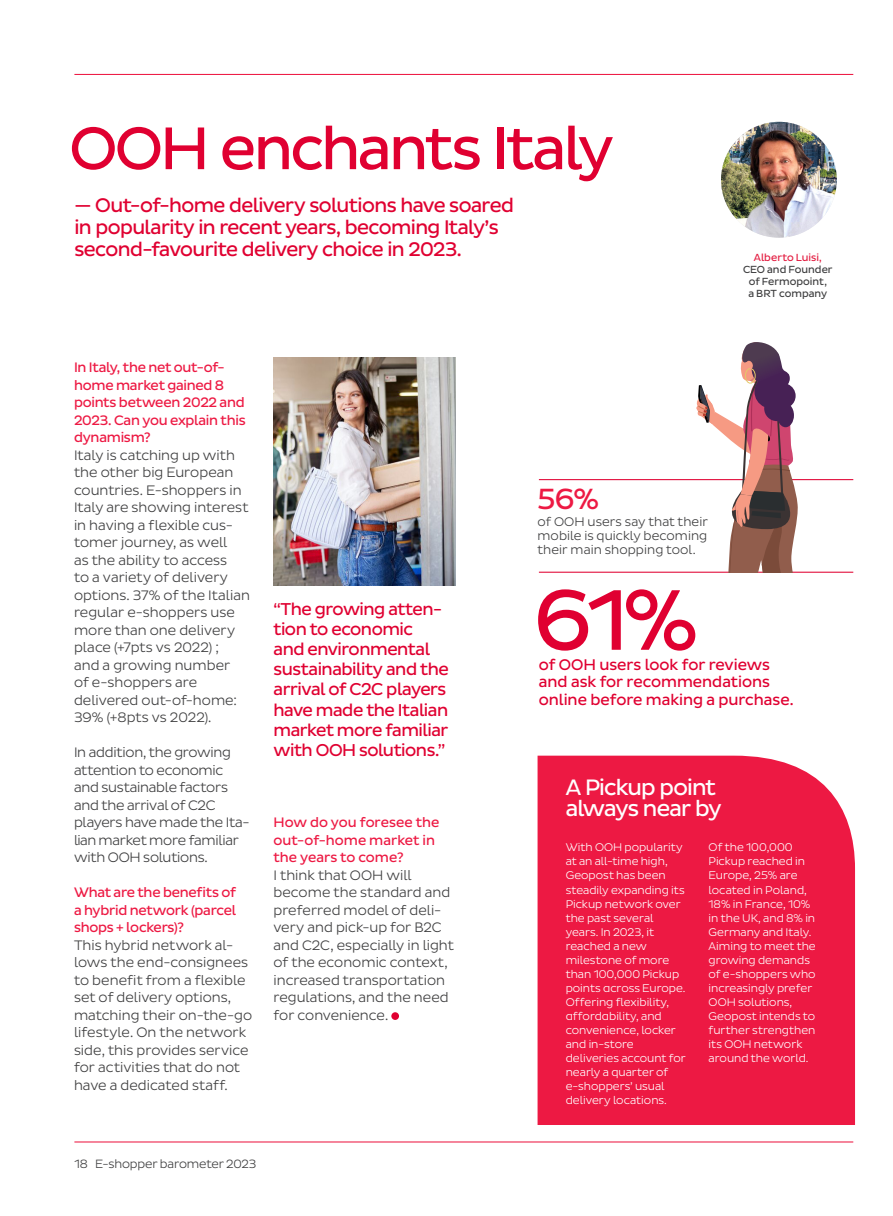
<style>
.page{position:relative;width:893px;height:1216px;background:#fff}
.page>*{position:absolute;margin:0;border:0;box-sizing:border-box;transform-origin:0 0}
.t1{font:87.5px "Pluto Sans DPD Regular";color:#e00031}
.t2{font:61.25px "Pluto Sans DPD Regular";letter-spacing:-.04em;color:#e00031}
.t3{font:29.75px "Pluto Sans DPD Regular";color:#ed1943}
.t4{font:22.75px/21px "Pluto Sans DPD Regular";letter-spacing:-.035em;color:#fff}
.t5{font:20.12px/21.9px "Pluto Sans DPD Regular";letter-spacing:-.025em;color:#e00031}
.t6{font:17.5px/20.1px "Pluto Sans DPD Regular";letter-spacing:-.025em;color:#e00031}
.t7{font:15.75px/17.5px "Pluto Sans DPD Regular";color:#e00031}
.t8{font:14px/17.5px "Pluto Sans DPD Light";color:#3e3e3f}
.t9{font:14px/17.5px "Pluto Sans DPD Regular";letter-spacing:-.015em;color:#ed1943;text-align:justify}
.t10{font:12.78px/14px "Pluto Sans DPD Light";letter-spacing:.005em;color:#3e3e3f;text-align:justify}
.t11{font:12.25px "Pluto Sans DPD Light";letter-spacing:-.01em;color:#3e3e3f}
.t12{font:11.38px/14px "Pluto Sans DPD Light";color:#fff}
.t13{font:10.5px/12.2px "Pluto Sans DPD Regular";color:#3e3e3f;text-align:center}
.s1{color:#e31c40}
.s2{font-family:"Pluto Sans DPD Regular";color:#ed1943}
</style>
<div class="page">
<hr style="left:74px;top:74px;width:779px;height:1px;background:#ed1943">
<hr style="left:74px;top:1141px;width:779px;height:1px;background:#ed1943">
<img style="left:273px;top:357px;width:182px;height:228px">
<hr style="left:539px;top:571px;width:314px;height:1px;background:#e00031">
<hr style="left:539px;top:479px;width:314px;height:1px;background:#e00031">
<div style="left:391px;top:1012px;width:8px;height:7px;background:#e00031;border-radius:50%"></div>
<div style="left:538px;top:755px;width:317px;height:369px;background:#ed1943"></div>
<img style="left:721px;top:122px;width:116px;height:116px;border-radius:58px">
<svg style="left:695px;top:342px;width:112px;height:230px"></svg>
<p class="t2" style="left:69px;top:114px;width:546px">OOH enchants Italy</p>
<p class="t5" style="left:74px;top:195px;width:441px">— Out-of-home delivery solutions have soared in popularity in recent years, becoming Italy’s second-favourite delivery choice in 2023.</p>
<p class="t13" style="left:743px;top:251px;width:91px"><span class="s1">Alberto Luisi,<br></span>CEO and Founder of Fermopoint,<br>a BRT company</p>
<p class="t8" style="left:74px;top:359px;width:177px"><span class="s2">In Italy, the net out-of&shy;home market gained 8 points between 2022 and<br>2023. Can you explain this dynamism?<br></span>Italy is catching up with the other big European countries. E-shoppers in<br>Italy are showing interest in having a flexible cus&shy;tomer journey, as well<br>as the ability to access<br>to a variety of delivery options. 37% of the Italian regular e-shoppers use more than one delivery place (+7pts vs 2022) ;</p>
<p class="t8" style="left:74px;top:656px;width:164px">and a growing number of e-shoppers are delivered out-of-home:<br>39% (+8pts vs 2022).</p>
<p class="t8" style="left:74px;top:744px;width:177px">In addition, the growing attention to economic and sustainable factors and the arrival of C2C players have made the Ita&shy;lian market more familiar with OOH solutions.</p>
<p class="t9" style="left:74px;top:884px;width:164px">What are the benefits of a hybrid network (parcel shops + lockers)?</p>
<p class="t8" style="left:74px;top:936px;width:180px">This hybrid network al&shy;lows the end-consignees to benefit from a flexible set of delivery options, matching their on-the-go lifestyle. On the network side, this provides service for activities that do not have a dedicated staff.</p>
<p class="t6" style="left:273px;top:599px;width:177px">“The growing atten&shy;tion to economic<br>and environmental sustainability and the arrival of C2C players have made the Italian market more familiar with OOH solutions.”</p>
<p class="t8" style="left:273px;top:814px;width:182px"><span class="s2">How do you foresee the out-of-home market in the years to come?<br></span>I think that OOH will become the standard and preferred model of deli&shy;very and pick-up for B2C and C2C, especially in light of the economic context, increased transportation regulations, and the need for convenience.</p>
<p class="t11" style="left:74px;top:1156px;width:183px">18 E-shopper barometer 2023</p>
<p class="t3" style="left:538px;top:482px;width:63px">56%</p>
<p class="t10" style="left:538px;top:514px;width:172px">of OOH users say that their mobile is quickly becoming their main shopping tool.</p>
<p class="t1" style="left:534px;top:570px;width:166px">61%</p>
<p class="t7" style="left:539px;top:656px;width:256px">of OOH users look for reviews and ask for recommendations online before making a purchase.</p>
<p class="t4" style="left:566px;top:777px;width:157px">A Pickup point always near by</p>
<p class="t12" style="left:566px;top:840px;width:122px">With OOH popularity at an all-time high,<br>Geopost has been steadily expanding its<br>Pickup network over the past several years. In 2023, it reached a new milestone of more than 100,000 Pickup points across Europe.<br>Offering flexibility, affordability, and convenience, locker and in-store deliveries account for</p>
<p class="t12" style="left:566px;top:1064px;width:104px">nearly a quarter of e-shoppers’ usual</p>
<p class="t12" style="left:566px;top:1092px;width:103px">delivery locations.</p>
<p class="t12" style="left:709px;top:840px;width:109px">Of the 100,000<br>Pickup reached in<br>Europe, 25% are located in Poland,<br>18% in France, 10% in the UK, and 8% in<br>Germany and Italy.<br>Aiming to meet the growing demands</p>
<p class="t12" style="left:709px;top:966px;width:109px">of e-shoppers who increasingly prefer<br>OOH solutions,<br>Geopost intends to further strengthen its OOH network around the world.</p>
</div>
